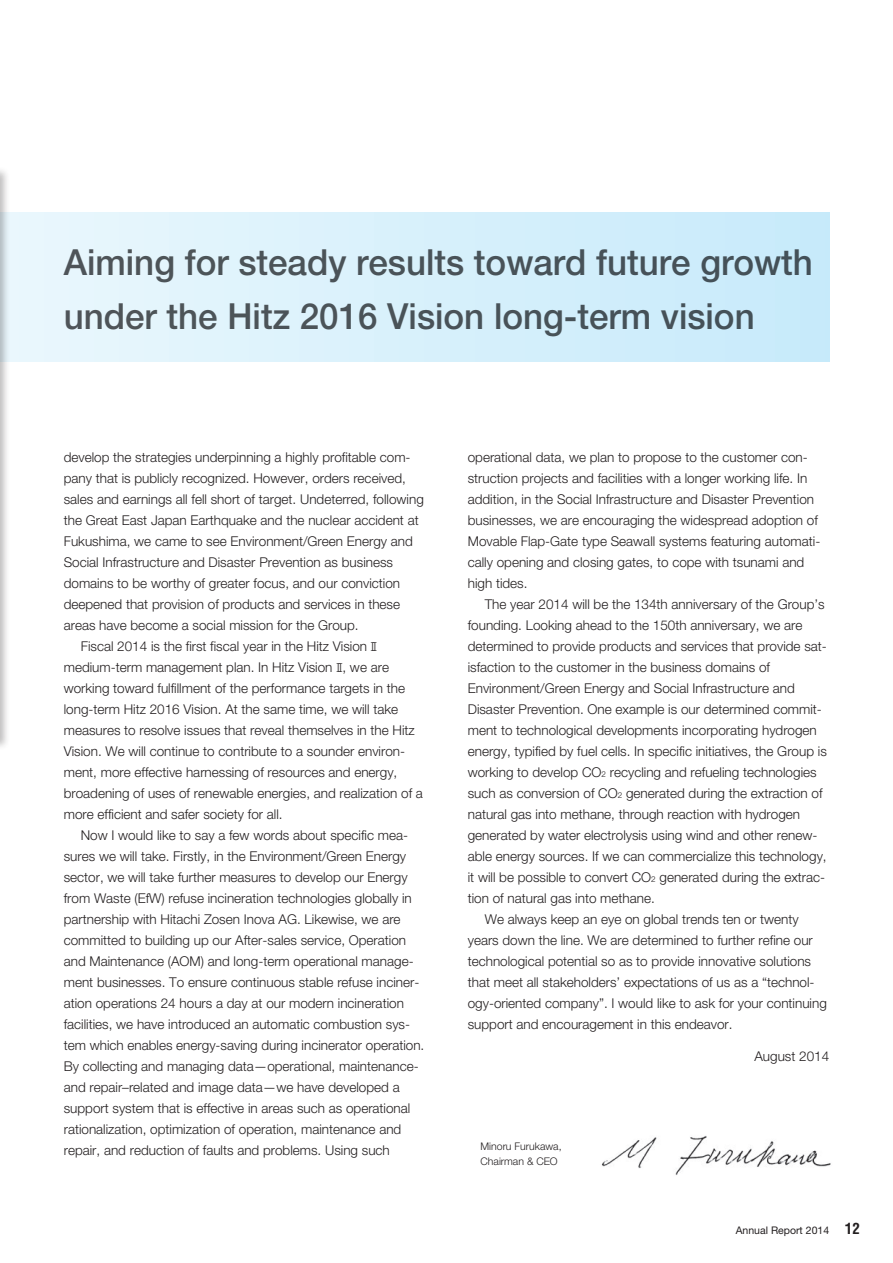
<style>
.page{position:relative;width:893px;height:1263px;background:#fff}
.page>*{position:absolute;margin:0;border:0;box-sizing:border-box;transform-origin:0 0}
.t1{font:500 36px/54px "Helvetica Neue LT Std";color:#57585a}
.t2{font:300 13.5px/21px "Helvetica Neue LT Std";color:#231f20}
.t3{font:300 10.5px/15px "Helvetica Neue LT Std";color:#231f20}
.t4{font:10.5px "Helvetica Neue LT Std";color:#231f20}
.s1{font-family:"Serifa Std"}
.s2{font-size:8.1px}
.s3{font-family:"Helvetica LT Std";font-weight:700;font-stretch:condensed;font-size:15px}
</style>
<div class="page">
<img style="left:602px;top:1136px;width:229px;height:39px">
<div style="left:0;top:166px;width:10px;height:584px;background:#231f20;opacity:.3"></div>
<div style="left:0;top:213px;width:829px;height:148px;background:linear-gradient(to right,#e9f6fc,#c7eafb)"></div>
<h1 class="t1" style="left:64px;top:235px;width:751px">Aiming for steady results toward future growth under the Hitz 2016 Vision long-term vision</h1>
<p class="t2" style="left:64px;top:446px;width:348px">develop the strategies underpinning a highly profitable com-</p>
<p class="t2" style="left:64px;top:467px;width:344px">pany that is publicly recognized. However, orders received,</p>
<p class="t2" style="left:64px;top:488px;width:362px">sales and earnings all fell short of target. Undeterred, following</p>
<p class="t2" style="left:64px;top:509px;width:356px">the Great East Japan Earthquake and the nuclear accident at</p>
<p class="t2" style="left:64px;top:530px;width:351px">Fukushima, we came to see Environment/Green Energy and</p>
<p class="t2" style="left:64px;top:551px;width:331px">Social Infrastructure and Disaster Prevention as business</p>
<p class="t2" style="left:64px;top:572px;width:338px">domains to be worthy of greater focus, and our conviction</p>
<p class="t2" style="left:64px;top:593px;width:338px">deepened that provision of products and services in these</p>
<p class="t2" style="left:64px;top:614px;width:296px">areas have become a social mission for the Group.</p>
<p class="t2" style="left:81px;top:635px;width:298px">Fiscal 2014 is the first fiscal year in the Hitz Vision <span class="s1">II</span></p>
<p class="t2" style="left:64px;top:656px;width:327px">medium-term management plan. In Hitz Vision <span class="s1">II</span>, we are</p>
<p class="t2" style="left:64px;top:677px;width:343px">working toward fulfillment of the performance targets in the</p>
<p class="t2" style="left:64px;top:698px;width:336px">long-term Hitz 2016 Vision. At the same time, we will take</p>
<p class="t2" style="left:64px;top:719px;width:353px">measures to resolve issues that reveal themselves in the Hitz</p>
<p class="t2" style="left:64px;top:740px;width:343px">Vision. We will continue to contribute to a sounder environ-</p>
<p class="t2" style="left:64px;top:761px;width:335px">ment, more effective harnessing of resources and energy,</p>
<p class="t2" style="left:64px;top:782px;width:361px">broadening of uses of renewable energies, and realization of a</p>
<p class="t2" style="left:64px;top:803px;width:220px">more efficient and safer society for all.</p>
<p class="t2" style="left:81px;top:824px;width:329px">Now I would like to say a few words about specific mea-</p>
<p class="t2" style="left:64px;top:845px;width:344px">sures we will take. Firstly, in the Environment/Green Energy</p>
<p class="t2" style="left:64px;top:866px;width:345px">sector, we will take further measures to develop our Energy</p>
<p class="t2" style="left:64px;top:887px;width:350px">from Waste (EfW) refuse incineration technologies globally in</p>
<p class="t2" style="left:64px;top:908px;width:338px">partnership with Hitachi Zosen Inova AG. Likewise, we are</p>
<p class="t2" style="left:64px;top:929px;width:344px">committed to building up our After-sales service, Operation</p>
<p class="t2" style="left:64px;top:950px;width:351px">and Maintenance (AOM) and long-term operational manage-</p>
<p class="t2" style="left:64px;top:971px;width:357px">ment businesses. To ensure continuous stable refuse inciner-</p>
<p class="t2" style="left:64px;top:992px;width:342px">ation operations 24 hours a day at our modern incineration</p>
<p class="t2" style="left:64px;top:1013px;width:348px">facilities, we have introduced an automatic combustion sys-</p>
<p class="t2" style="left:64px;top:1034px;width:362px">tem which enables energy-saving during incinerator operation.</p>
<p class="t2" style="left:64px;top:1056px;width:356px">By collecting and managing data—operational, maintenance-</p>
<p class="t2" style="left:64px;top:1077px;width:337px">and repair–related and image data—we have developed a</p>
<p class="t2" style="left:64px;top:1098px;width:348px">support system that is effective in areas such as operational</p>
<p class="t2" style="left:64px;top:1119px;width:339px">rationalization, optimization of operation, maintenance and</p>
<p class="t2" style="left:64px;top:1140px;width:328px">repair, and reduction of faults and problems. Using such</p>
<p class="t2" style="left:468px;top:447px;width:354px">operational data, we plan to propose to the customer con&shy;struction projects and facilities with a longer working life. In addition, in the Social Infrastructure and Disaster Prevention businesses, we are encouraging the widespread adoption of Movable Flap-Gate type Seawall systems featuring automati&shy;cally opening and closing gates, to cope with tsunami and high tides.</p>
<p class="t2" style="left:485px;top:594px;width:341px">The year 2014 will be the 134th anniversary of the Group’s</p>
<p class="t2" style="left:468px;top:615px;width:336px">founding. Looking ahead to the 150th anniversary, we are</p>
<p class="t2" style="left:468px;top:636px;width:361px">determined to provide products and services that provide sat-</p>
<p class="t2" style="left:468px;top:657px;width:304px">isfaction to the customer in the business domains of</p>
<p class="t2" style="left:468px;top:678px;width:329px">Environment/Green Energy and Social Infrastructure and</p>
<p class="t2" style="left:468px;top:699px;width:356px">Disaster Prevention. One example is our determined commit-</p>
<p class="t2" style="left:468px;top:720px;width:351px">ment to technological developments incorporating hydrogen</p>
<p class="t2" style="left:468px;top:741px;width:361px">energy, typified by fuel cells. In specific initiatives, the Group is</p>
<p class="t2" style="left:468px;top:761px;width:350px">working to develop CO<span class="s2">2</span> recycling and refueling technologies</p>
<p class="t2" style="left:468px;top:782px;width:356px">such as conversion of CO<span class="s2">2</span> generated during the extraction of</p>
<p class="t2" style="left:468px;top:803px;width:334px">natural gas into methane, through reaction with hydrogen</p>
<p class="t2" style="left:468px;top:824px;width:351px">generated by water electrolysis using wind and other renew-</p>
<p class="t2" style="left:468px;top:845px;width:360px">able energy sources. If we can commercialize this technology,</p>
<p class="t2" style="left:468px;top:866px;width:359px">it will be possible to convert CO<span class="s2">2</span> generated during the extrac-</p>
<p class="t2" style="left:468px;top:887px;width:189px">tion of natural gas into methane.</p>
<p class="t2" style="left:485px;top:908px;width:315px">We always keep an eye on global trends ten or twenty</p>
<p class="t2" style="left:468px;top:929px;width:347px">years down the line. We are determined to further refine our</p>
<p class="t2" style="left:468px;top:950px;width:345px">technological potential so as to provide innovative solutions</p>
<p class="t2" style="left:468px;top:971px;width:348px">that meet all stakeholders’ expectations of us as a “technol-</p>
<p class="t2" style="left:468px;top:992px;width:361px">ogy-oriented company”. I would like to ask for your continuing</p>
<p class="t2" style="left:468px;top:1013px;width:266px">support and encouragement in this endeavor.</p>
<p class="t2" style="left:754px;top:1046px;width:76px">August 2014</p>
<p class="t3" style="left:480px;top:1138px;width:83px">Minoru Furukawa,<br>Chairman &amp; CEO</p>
<p class="t4" style="left:736px;top:1224px;width:126px">Annual Report 2014 <span class="s3">12</span></p>
</div>
